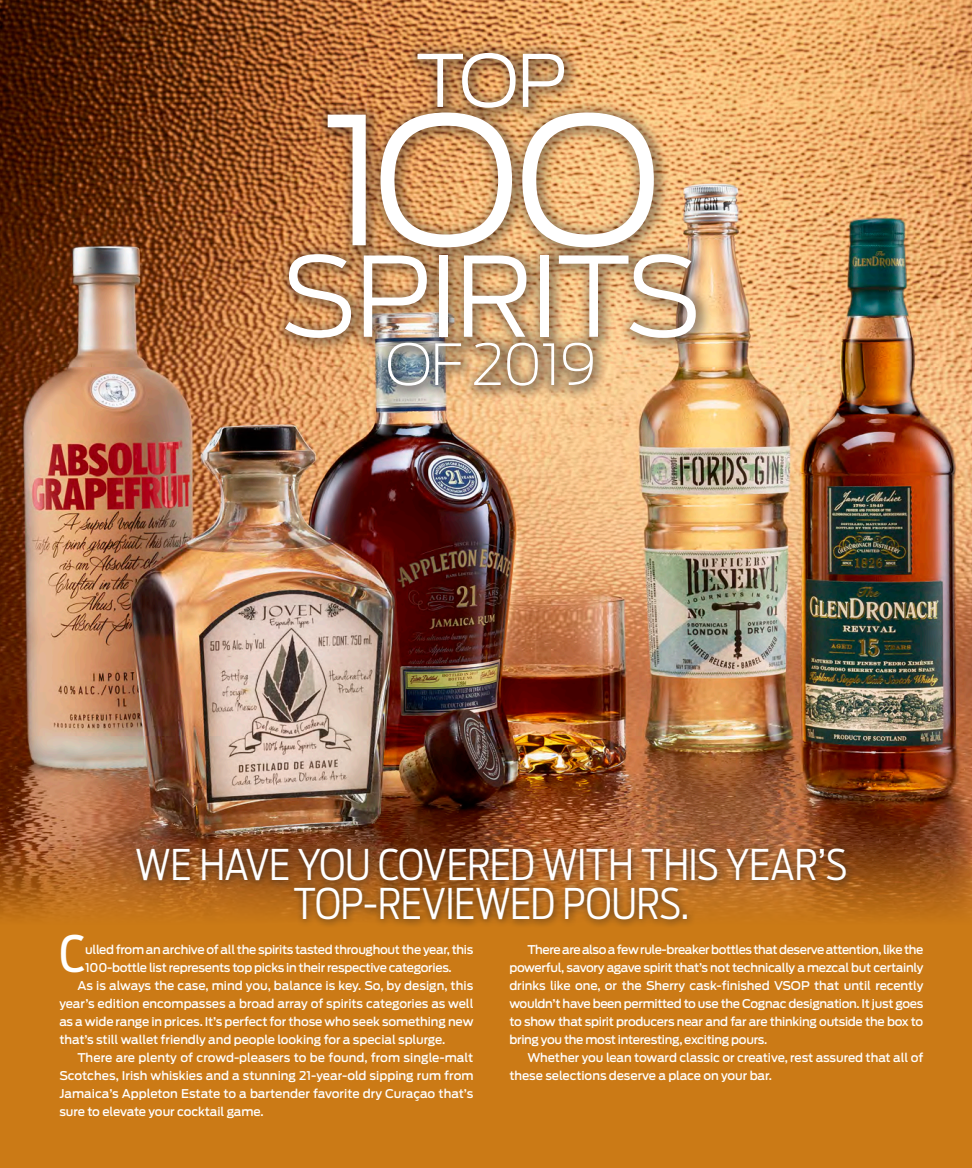
<style>
.page{position:relative;width:972px;height:1168px;background:#fff}
.page>*{position:absolute;margin:0;border:0;box-sizing:border-box;transform-origin:0 0}
.HEADLINE{font:300 176.25px "Antenna";color:#fff}
.HEADLINE-2{font:300 109.65px "Antenna";letter-spacing:-.03em;color:#fff}
.HEADLINE-3{font:300 71.7px "Antenna";color:#fff}
.HEADLINE-4{font:200 56.25px "Antenna";letter-spacing:-.03em;color:#fff}
.BODY_TEXT_ANTENNA{font:49.95px "Antenna Cond";color:#fff}
.DEK{font:300 42px/39px "Antenna Cond";letter-spacing:-.015em;color:#fff;text-align:center}
.BODY_TEXT_ANTENNA-2{font:500 12px/18px "Antenna";letter-spacing:-.025em;color:#fff;text-align:justify}
.BODY_TEXT_ANTENNA-3{font:500 12px/18px "Antenna";letter-spacing:-.005em;color:#fff}
</style>
<div class="page">
<div style="left:0;top:440px;width:972px;height:728px;background:#cb7a16"></div>
<img style="left:0;top:0;width:972px;height:918px">
<div style="left:273px;top:40px;width:439px;height:362px;background:#231f20;opacity:.42"></div>
<div style="left:130px;top:841px;width:725px;height:88px;background:#231f20;opacity:.75"></div>
<p class="HEADLINE-3" style="left:416px;top:34px;width:153px">TOP</p>
<p class="HEADLINE" style="left:321px;top:65px;width:342px">1OO</p>
<p class="HEADLINE-2" style="left:280px;top:225px;width:423px">SPIRITS</p>
<p class="HEADLINE-4" style="left:385px;top:328px;width:214px">OF 2019</p>
<p class="DEK" style="left:135px;top:844px;width:714px">WE HAVE YOU COVERED WITH THIS YEAR’S<br>TOP-REVIEWED POURS.</p>
<p class="BODY_TEXT_ANTENNA" style="left:59px;top:922px;width:27px">C</p>
<p class="BODY_TEXT_ANTENNA-2" style="left:85px;top:940px;width:390px">ulled from an archive of all the spirits tasted throughout the year, this<br>100-bottle list represents top picks in their respective categories.</p>
<p class="BODY_TEXT_ANTENNA-2" style="left:59px;top:976px;width:416px;text-indent:18px">As is always the case, mind you, balance is key. So, by design, this year’s edition encompasses a broad array of spirits categories as well as a wide range in prices. It’s perfect for those who seek something new that’s still wallet friendly and people looking for a special splurge.</p>
<p class="BODY_TEXT_ANTENNA-2" style="left:59px;top:1048px;width:416px;text-indent:18px">There are plenty of crowd-pleasers to be found, from single-malt Scotches, Irish whiskies and a stunning 21-year-old sipping rum from Jamaica’s Appleton Estate to a bartender favorite dry Curaçao that’s sure to elevate your cocktail game.</p>
<p class="BODY_TEXT_ANTENNA-2" style="left:509px;top:940px;width:416px;text-indent:18px">There are also a few rule-breaker bottles that deserve attention, like the powerful, savory agave spirit that’s not technically a mezcal but certainly drinks like one, or the Sherry cask-finished VSOP that until recently wouldn’t have been permitted to use the Cognac designation. It just goes to show that spirit producers near and far are thinking outside the box to bring you the most interesting, exciting pours.</p>
<p class="BODY_TEXT_ANTENNA-3" style="left:509px;top:1048px;width:415px;text-indent:18px">Whether you lean toward classic or creative, rest assured that all of these selections deserve a place on your bar.</p>
</div>
